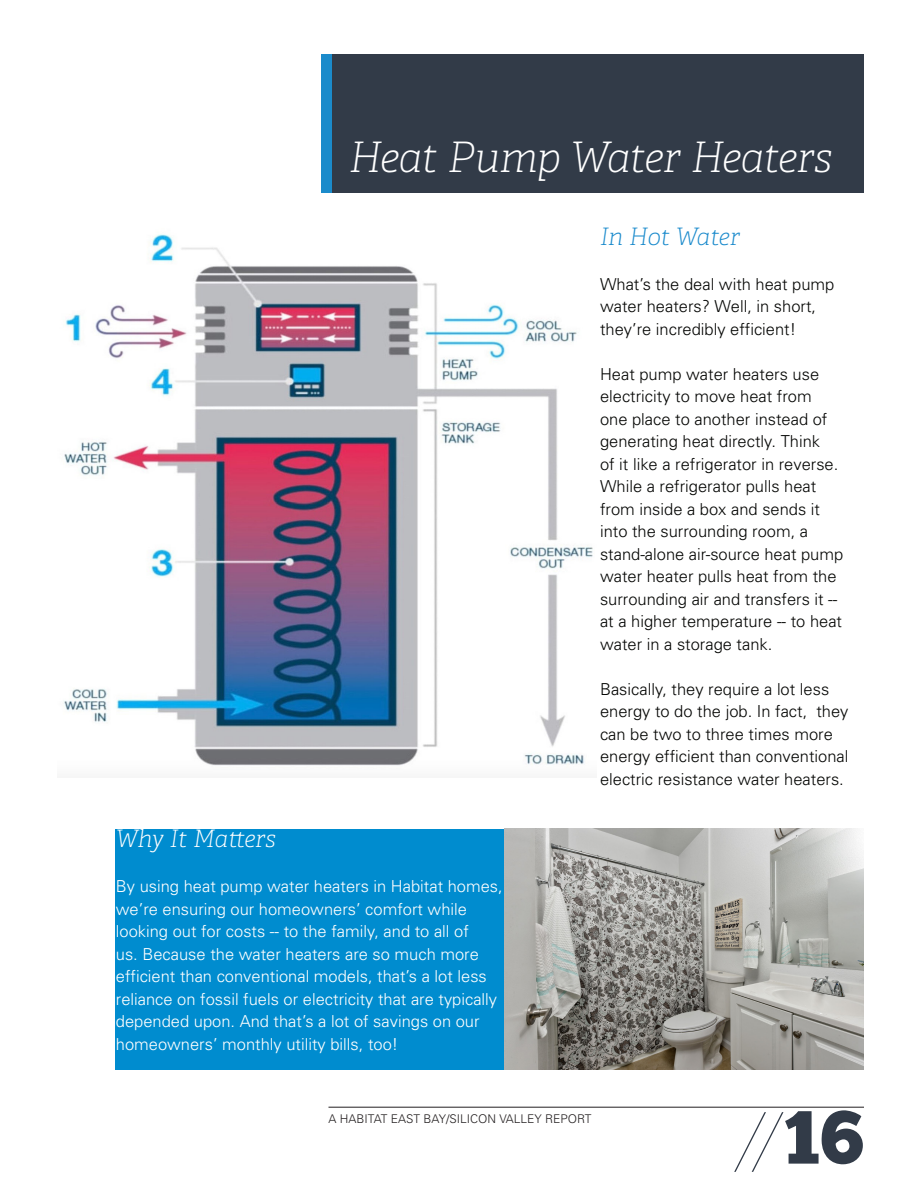
<style>
.page{position:relative;width:918px;height:1188px;background:#fff}
.page>*{position:absolute;margin:0;border:0;box-sizing:border-box;transform-origin:0 0}
.t1{font:100 64.5px "Gotham";color:#323b48}
.t2{font:italic 100 42px "Adelle";letter-spacing:-.025em;color:#fff}
.t3{font:italic 100 24px "Adelle";color:#fff}
.t4{font:italic 100 24px "Adelle";color:#1c8bcc}
.t5{font:300 16.5px/22.5px "Univers";color:#040503}
.t6{font:300 16.5px/22.5px "Univers";color:#fff}
.t7{font:300 12px "Univers";color:#231f20}
.s1{font-family:"Chunk Five";font-weight:400;font-size:75px}
</style>
<div class="page">
<div style="left:328px;top:54px;width:536px;height:138px;background:#323b48"></div>
<hr style="left:328px;top:1107px;width:536px;height:1px;background:#231f20">
<div style="left:322px;top:54px;width:10px;height:138px;background:#1b8bcb"></div>
<img style="left:63px;top:234px;width:530px;height:532px">
<img style="left:504px;top:829px;width:360px;height:240px">
<div style="left:116px;top:829px;width:388px;height:240px;background:#008ccf"></div>
<p class="t2" style="left:349px;top:132px;width:485px">Heat Pump Water Heaters</p>
<p class="t3" style="left:116px;top:824px;width:161px">Why It Matters</p>
<p class="t6" style="left:116px;top:875px;width:388px">By using heat pump water heaters in Habitat homes, we’re ensuring our homeowners’ comfort while looking out for costs -- to the family, and to all of<br>us. Because the water heaters are so much more efficient than conventional models, that’s a lot less reliance on fossil fuels or electricity that are typically depended upon. And that’s a lot of savings on our homeowners’ monthly utility bills, too!</p>
<p class="t4" style="left:600px;top:222px;width:141px">In Hot Water</p>
<p class="t5" style="left:600px;top:273px;width:236px">What’s the deal with heat pump water heaters? Well, in short, they’re incredibly efficient!</p>
<p class="t5" style="left:600px;top:363px;width:245px">Heat pump water heaters use electricity to move heat from one place to another instead of generating heat directly. Think<br>of it like a refrigerator in reverse.<br>While a refrigerator pulls heat from inside a box and sends it into the surrounding room, a stand-alone air-source heat pump water heater pulls heat from the surrounding air and transfers it -- at a higher temperature -- to heat water in a storage tank.</p>
<p class="t5" style="left:600px;top:678px;width:250px">Basically, they require a lot less energy to do the job. In fact, they can be two to three times more energy efficient than conventional electric resistance water heaters.</p>
<p class="t7" style="left:328px;top:1112px;width:265px">A HABITAT EAST BAY/SILICON VALLEY REPORT</p>
<p class="t1" style="left:735px;top:1101px;width:130px">//<span class="s1">16</span></p>
</div>
